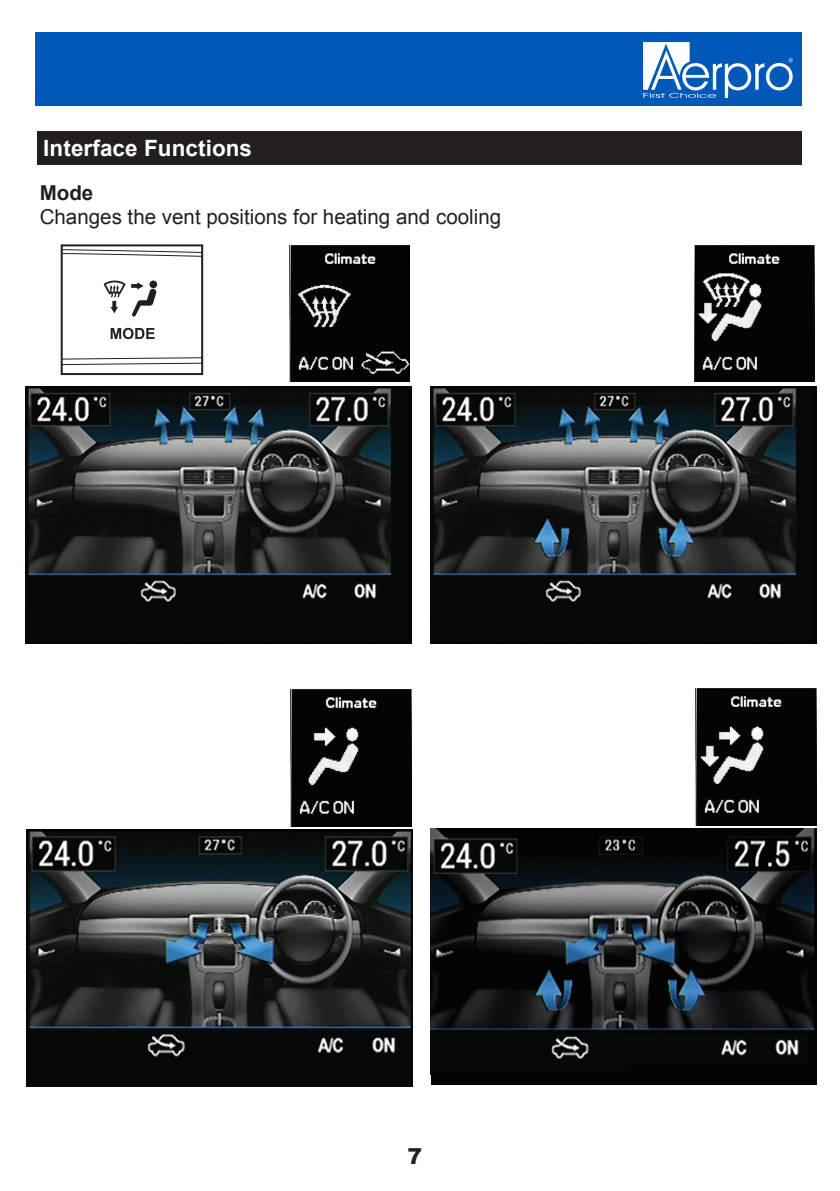
<style>
.page{position:relative;width:840px;height:1191px;background:#fff}
.page>*{position:absolute;margin:0;border:0;box-sizing:border-box;transform-origin:0 0}
.t1{font:700 22.4px "Arial";letter-spacing:.005em;color:#fff}
.t2{font:900 22px "Arial";color:#231f20}
.t3{font:20.6px "Arial";color:#231f20}
.t4{font:700 20.6px "Arial";color:#231f20}
</style>
<div class="page">
<div style="left:37px;top:131px;width:764px;height:33px;background:#231f20"></div>
<img style="left:430px;top:386px;width:386px;height:257px">
<svg style="left:64px;top:357px;width:136px;height:9px"></svg>
<svg style="left:64px;top:249px;width:136px;height:8px"></svg>
<svg style="left:149px;top:280px;width:8px;height:8px"></svg>
<svg style="left:131px;top:282px;width:25px;height:35px"></svg>
<svg style="left:104px;top:280px;width:21px;height:33px"></svg>
<svg style="left:111px;top:328px;width:43px;height:11px"></svg>
<div style="left:61px;top:244px;width:142px;height:131px;border:2px solid #231f20"></div>
<img style="left:25px;top:386px;width:386px;height:257px">
<img style="left:289px;top:245px;width:120px;height:137px">
<img style="left:694px;top:245px;width:120px;height:137px">
<img style="left:290px;top:689px;width:121px;height:137px">
<img style="left:695px;top:688px;width:120px;height:137px">
<div style="left:430px;top:828px;width:386px;height:257px;background:#040503"></div>
<img style="left:430px;top:828px;width:385px;height:232px">
<img style="left:27px;top:830px;width:385px;height:256px">
<div style="left:35px;top:33px;width:766px;height:73px;background:#0058b8"></div>
<svg style="left:643px;top:42px;width:149px;height:56px"></svg>
<p class="t1" style="left:43px;top:133px;width:210px">Interface Functions</p>
<p class="t4" style="left:40px;top:179px;width:55px">Mode</p>
<p class="t3" style="left:40px;top:204px;width:462px">Changes the vent positions for heating and cooling</p>
<p class="t2" style="left:407px;top:1140px;width:16px">7</p>
</div>
